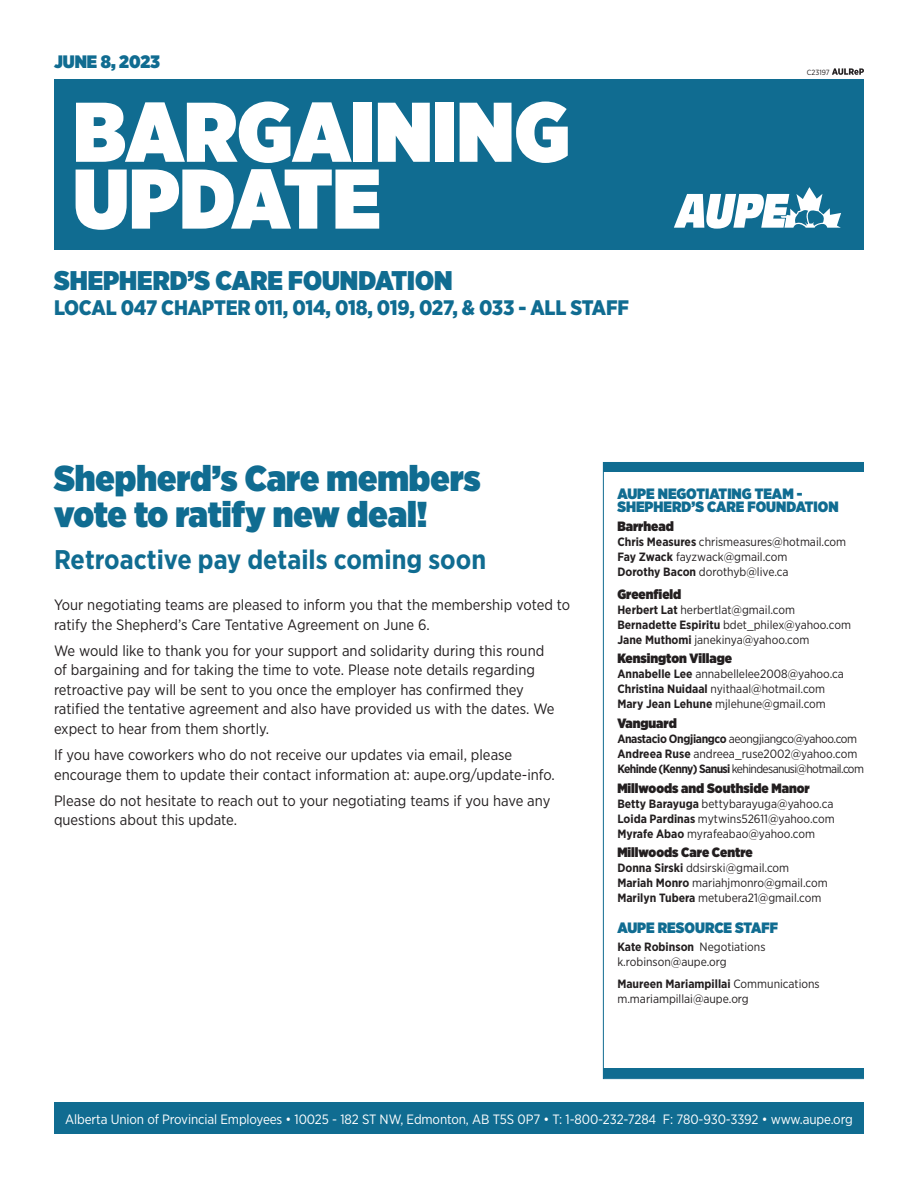
<style>
.page{position:relative;width:918px;height:1188px;background:#fff}
.page>*{position:absolute;margin:0;border:0;box-sizing:border-box;transform-origin:0 0}
.t1{font:900 84.45px "Gotham Narrow";color:#fff}
.t2{font:900 36px/36px "Gotham Narrow";color:#106c91}
.t3{font:700 27px "Gotham Narrow";color:#106c91}
.t4{font:900 27px "Gotham Narrow";color:#106c91}
.t5{font:900 21px "Gotham Narrow";letter-spacing:-.01em;color:#106c91}
.t6{font:900 18px "Gotham Narrow";color:#106c91}
.body_copy{font:15px/19.5px "Gotham Narrow";color:#231f20}
.body_copy-2{font:900 15px/13.5px "Gotham Narrow";color:#106c91}
.t7{font:13.5px "Gotham Narrow";letter-spacing:-.01em;color:#fff}
.body_copy-3{font:900 13.5px "Gotham Narrow";color:#231f20}
.body_copy-4{font:12px "Gotham Narrow";color:#231f20}
.body_copy-5{font:700 12px "Gotham Narrow";color:#231f20}
.body_copy-6{font:12px "Gotham Narrow";letter-spacing:-.05em;color:#231f20}
.body_copy-7{font:12px "Gotham Narrow";letter-spacing:-.03em;color:#231f20}
.t8{font:7.5px "Gotham Narrow";color:#231f20}
.s1{font-weight:700}
.s2{font-weight:400}
</style>
<div class="page">
<div style="left:54px;top:79px;width:810px;height:171px;background:#106c91"></div>
<div style="left:54px;top:1102px;width:810px;height:32px;background:#106c91"></div>
<svg style="left:674px;top:187px;width:167px;height:42px"></svg>
<svg style="left:832px;top:68px;width:32px;height:7px"></svg>
<div style="left:603px;top:462px;width:261px;height:10px;background:#106c91"></div>
<div style="left:603px;top:1069px;width:261px;height:9px;background:#106c91"></div>
<div style="left:603px;top:462px;width:261px;height:617px;border:1px solid #106c91"></div>
<p class="t6" style="left:54px;top:50px;width:108px">JUNE 8, 2023</p>
<p class="t1" style="left:73px;top:75px;width:498px">BARGAINING</p>
<p class="t1" style="left:73px;top:142px;width:309px">UPDATE</p>
<p class="t4" style="left:54px;top:262px;width:400px">SHEPHERD’S CARE FOUNDATION</p>
<p class="t5" style="left:54px;top:294px;width:577px">LOCAL 047 CHAPTER 011, 014, 018, 019, 027, &amp; 033 - ALL STAFF</p>
<p class="t8" style="left:807px;top:68px;width:24px">C23197</p>
<p class="t2" style="left:54px;top:460px;width:428px">Shepherd’s Care members vote to ratify new deal!</p>
<p class="t3" style="left:54px;top:542px;width:434px">Retroactive pay details coming soon</p>
<p class="body_copy" style="left:54px;top:595px;width:518px">Your negotiating teams are pleased to inform you that the membership voted to ratify the Shepherd’s Care Tentative Agreement on June 6.</p>
<p class="body_copy" style="left:54px;top:640px;width:502px">We would like to thank you for your support and solidarity during this round of bargaining and for taking the time to vote. Please note details regarding retroactive pay will be sent to you once the employer has confirmed they ratified the tentative agreement and also have provided us with the dates. We expect to hear from them shortly.</p>
<p class="body_copy" style="left:54px;top:745px;width:502px">If you have coworkers who do not receive our updates via email, please encourage them to update their contact information at: aupe.org/update-info.</p>
<p class="body_copy" style="left:54px;top:790px;width:498px">Please do not hesitate to reach out to your negotiating teams if you have any questions about this update.</p>
<p class="body_copy-2" style="left:617px;top:487px;width:223px">AUPE NEGOTIATING TEAM -<br>SHEPHERD’S CARE FOUNDATION</p>
<p class="body_copy-3" style="left:617px;top:517px;width:58px">Barrhead</p>
<p class="body_copy-4" style="left:617px;top:534px;width:230px"><span class="s1">Chris Measures</span> chrismeasures@hotmail.com</p>
<p class="body_copy-4" style="left:617px;top:549px;width:172px"><span class="s1">Fay Zwack</span> fayzwack@gmail.com</p>
<p class="body_copy-4" style="left:617px;top:564px;width:173px"><span class="s1">Dorothy Bacon</span> dorothyb@live.ca</p>
<p class="body_copy-3" style="left:617px;top:585px;width:66px">Greenfield</p>
<p class="body_copy-4" style="left:617px;top:602px;width:179px"><span class="s1">Herbert Lat</span> herbertlat@gmail.com</p>
<p class="body_copy-4" style="left:617px;top:617px;width:235px"><span class="s1">Bernadette Espiritu</span> bdet_philex@yahoo.com</p>
<p class="body_copy-4" style="left:617px;top:632px;width:194px"><span class="s1">Jane Muthomi</span> janekinya@yahoo.com</p>
<p class="body_copy-3" style="left:617px;top:650px;width:116px">Kensington Village</p>
<p class="body_copy-4" style="left:617px;top:667px;width:228px"><span class="s1">Annabelle Lee</span> annabellelee2008@yahoo.ca</p>
<p class="body_copy-4" style="left:617px;top:682px;width:209px"><span class="s1">Christina Nuidaal</span> nyithaal@hotmail.com</p>
<p class="body_copy-4" style="left:617px;top:697px;width:210px"><span class="s1">Mary Jean Lehune</span> mjlehune@gmail.com</p>
<p class="body_copy-3" style="left:617px;top:714px;width:61px">Vanguard</p>
<p class="body_copy-7" style="left:617px;top:731px;width:241px"><span class="s1">Anastacio Ongjiangco</span> aeongjiangco@yahoo.com</p>
<p class="body_copy-4" style="left:617px;top:746px;width:242px"><span class="s1">Andreea Ruse</span> andreea_ruse2002@yahoo.com</p>
<p class="body_copy-6" style="left:617px;top:761px;width:248px"><span class="s1">Kehinde (Kenny) Sanusi</span> kehindesanusi@hotmail.com</p>
<p class="body_copy-3" style="left:617px;top:779px;width:194px">Millwoods and Southside Manor</p>
<p class="body_copy-4" style="left:617px;top:796px;width:218px"><span class="s1">Betty Barayuga</span> bettybarayuga@yahoo.ca</p>
<p class="body_copy-4" style="left:617px;top:811px;width:219px"><span class="s1">Loida Pardinas</span> mytwins52611@yahoo.com</p>
<p class="body_copy-4" style="left:617px;top:826px;width:199px"><span class="s1">Myrafe Abao</span> myrafeabao@yahoo.com</p>
<p class="body_copy-3" style="left:617px;top:843px;width:137px">Millwoods Care Centre</p>
<p class="body_copy-4" style="left:617px;top:861px;width:173px"><span class="s1">Donna Sirski</span> ddsirski@gmail.com</p>
<p class="body_copy-4" style="left:617px;top:876px;width:212px"><span class="s1">Mariah Monro</span> mariahjmonro@gmail.com</p>
<p class="body_copy-4" style="left:617px;top:891px;width:206px"><span class="s1">Marilyn Tubera</span> metubera21@gmail.com</p>
<p class="body_copy-2" style="left:617px;top:921px;width:162px">AUPE RESOURCE STAFF</p>
<p class="body_copy-5" style="left:617px;top:939px;width:150px">Kate Robinson <span class="s2">Negotiations</span></p>
<p class="body_copy-4" style="left:617px;top:955px;width:111px">k.robinson@aupe.org</p>
<p class="body_copy-5" style="left:617px;top:976px;width:204px">Maureen Mariampillai <span class="s2">Communications</span></p>
<p class="body_copy-4" style="left:617px;top:991px;width:133px">m.mariampillai@aupe.org</p>
<p class="t7" style="left:65px;top:1110px;width:789px">Alberta Union of Provincial Employees • 10025 - 182 ST NW, Edmonton, AB T5S 0P7 • T: 1-800-232-7284 F: 780-930-3392 • www.aupe.org</p>
</div>
